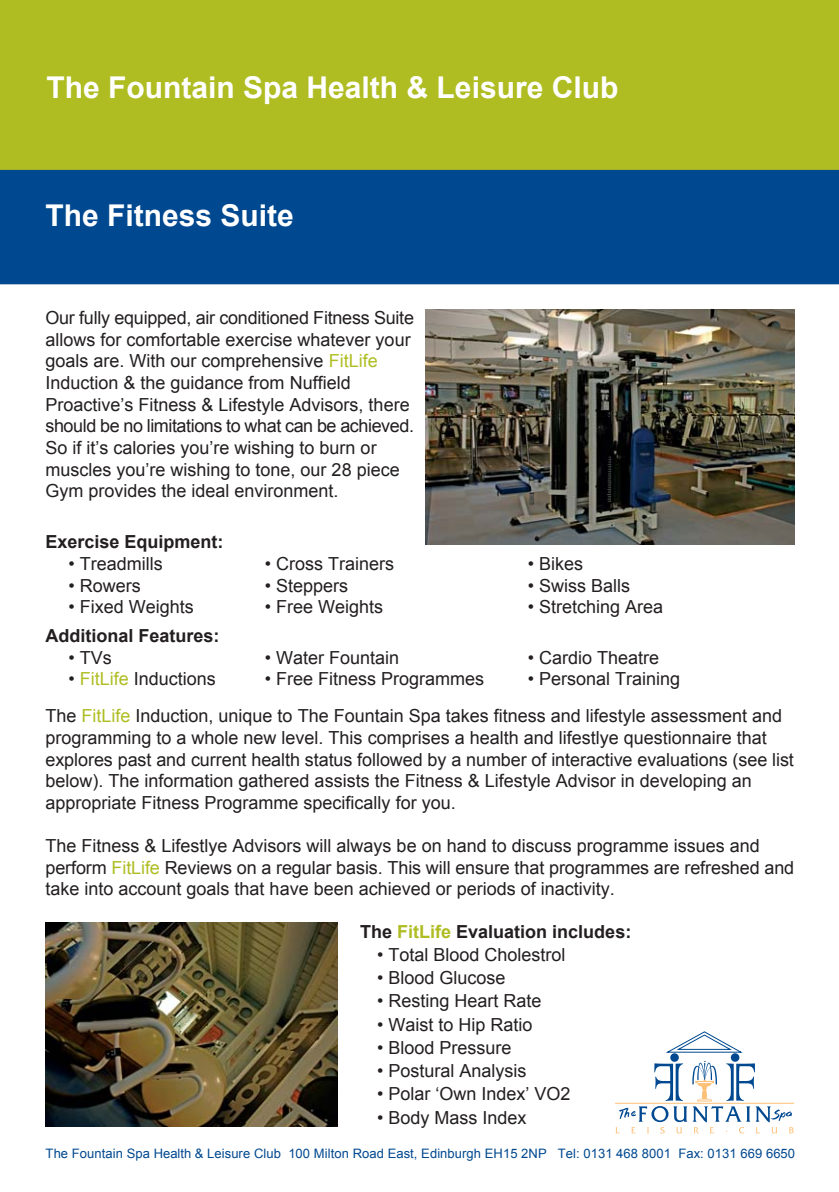
<style>
.page{position:relative;width:839px;height:1192px;background:#fff}
.page>*{position:absolute;margin:0;border:0;box-sizing:border-box;transform-origin:0 0}
.t1{font:700 30px "Arial";color:#fff}
.t2{font:18px/21.6px "Arial";color:#231f20}
.t3{font:700 18px "Arial";color:#231f20}
.t4{font:13px "Arial";letter-spacing:.005em;color:#004990}
.s1{color:#afbd22}
</style>
<div class="page">
<div style="left:0;top:0;width:839px;height:170px;background:#afbd22"></div>
<div style="left:0;top:170px;width:839px;height:114px;background:#004990"></div>
<hr style="left:615px;top:1102px;width:179px;height:1px;background:#fdc077">
<svg style="left:615px;top:1031px;width:178px;height:102px"></svg>
<img style="left:425px;top:310px;width:369px;height:235px">
<img style="left:45px;top:922px;width:292px;height:204px">
<h1 class="t1" style="left:46px;top:71px;width:573px">The Fountain Spa Health &amp; Leisure Club</h1>
<h1 class="t1" style="left:45px;top:199px;width:250px">The Fitness Suite</h1>
<p class="t2" style="left:45px;top:307px;width:370px">Our fully equipped, air conditioned Fitness Suite allows for comfortable exercise whatever your goals are. With our comprehensive <span class="s1">FitLife </span>Induction &amp; the guidance from Nuffield Proactive’s Fitness &amp; Lifestyle Advisors, there should be no limitations to what can be achieved.<br>So if it’s calories you’re wishing to burn or muscles you’re wishing to tone, our 28 piece Gym provides the ideal environment.</p>
<p class="t3" style="left:45px;top:532px;width:180px">Exercise Equipment:</p>
<p class="t2" style="left:68px;top:553px;width:96px">• Treadmills</p>
<p class="t2" style="left:265px;top:553px;width:131px">• Cross Trainers</p>
<p class="t2" style="left:528px;top:553px;width:57px">• Bikes</p>
<p class="t2" style="left:68px;top:574px;width:74px">• Rowers</p>
<p class="t2" style="left:265px;top:574px;width:85px">• Steppers</p>
<p class="t2" style="left:528px;top:574px;width:104px">• Swiss Balls</p>
<p class="t2" style="left:68px;top:596px;width:127px">• Fixed Weights</p>
<p class="t2" style="left:265px;top:596px;width:120px">• Free Weights</p>
<p class="t2" style="left:528px;top:596px;width:137px">• Stretching Area</p>
<p class="t3" style="left:45px;top:625px;width:176px">Additional Features:</p>
<p class="t2" style="left:68px;top:646px;width:45px">• TVs</p>
<p class="t2" style="left:265px;top:646px;width:136px">• Water Fountain</p>
<p class="t2" style="left:528px;top:646px;width:133px">• Cardio Theatre</p>
<p class="t2" style="left:68px;top:668px;width:149px">• <span class="s1">FitLife</span> Inductions</p>
<p class="t2" style="left:265px;top:668px;width:221px">• Free Fitness Programmes</p>
<p class="t2" style="left:45px;top:660px;width:738px;line-height:37.2px;text-indent:482px">• Personal Training<br>The <span class="s1">FitLife</span> Induction, unique to The Fountain Spa takes fitness and lifestyle assessment and</p>
<p class="t2" style="left:45px;top:727px;width:750px">programming to a whole new level. This comprises a health and lifestlye questionnaire that explores past and current health status followed by a number of interactive evaluations (see list below). The information gathered assists the Fitness &amp; Lifestyle Advisor in developing an appropriate Fitness Programme specifically for you.</p>
<p class="t2" style="left:45px;top:835px;width:750px">The Fitness &amp; Lifestlye Advisors will always be on hand to discuss programme issues and perform <span class="s1">FitLife</span> Reviews on a regular basis. This will ensure that programmes are refreshed and take into account goals that have been achieved or periods of inactivity.</p>
<p class="t3" style="left:360px;top:921px;width:273px">The <span class="s1">FitLife</span> Evaluation includes:</p>
<p class="t2" style="left:377px;top:943px;width:190px">• Total Blood Cholestrol</p>
<p class="t2" style="left:377px;top:967px;width:130px">• Blood Glucose</p>
<p class="t2" style="left:377px;top:990px;width:166px">• Resting Heart Rate</p>
<p class="t2" style="left:377px;top:1013px;width:157px">• Waist to Hip Ratio</p>
<p class="t2" style="left:377px;top:1036px;width:136px">• Blood Pressure</p>
<p class="t2" style="left:377px;top:1060px;width:151px">• Postural Analysis</p>
<p class="t2" style="left:377px;top:1083px;width:195px">• Polar ‘Own Index’ VO2</p>
<p class="t2" style="left:377px;top:1106px;width:151px">• Body Mass Index</p>
<p class="t4" style="left:46px;top:1146px;width:751px">The Fountain Spa Health &amp; Leisure Club 100 Milton Road East, Edinburgh EH15 2NP Tel: 0131 468 8001 Fax: 0131 669 6650</p>
</div>
